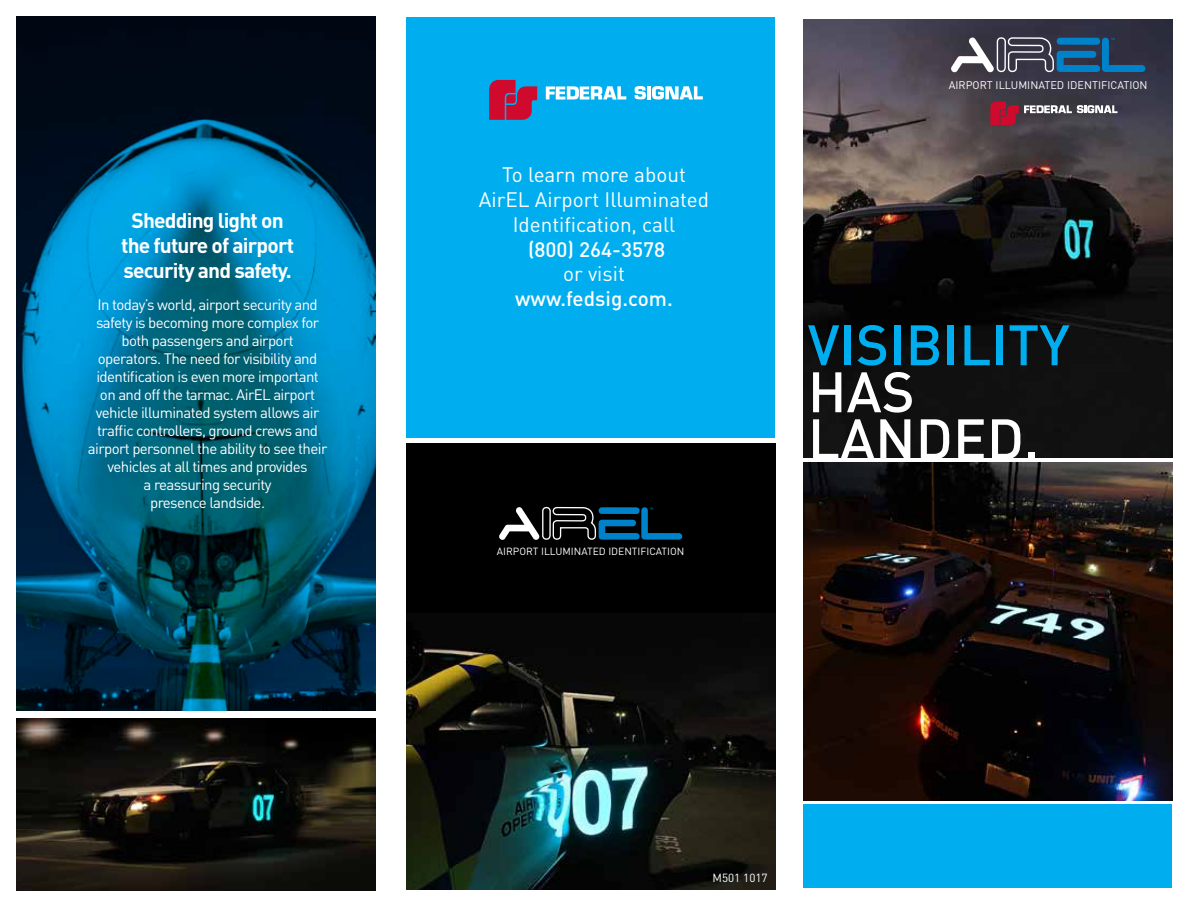
<style>
.page{position:relative;width:1188px;height:918px;background:#fff}
.page>*{position:absolute;margin:0;border:0;box-sizing:border-box;transform-origin:0 0}
.t1{font:500 56.1px "DIN";color:#00aeef}
.t2{font:500 56.1px/47px "DIN";color:#fff}
.t3{font:700 21px/25.2px "DIN";letter-spacing:-.04em;color:#fff;text-align:center}
.t4{font:20.7px/24.9px "DIN";color:#fff;text-align:center}
.t5{font:500 20.7px "DIN";color:#fff}
.t6{font:15px/18px "DIN";letter-spacing:-.04em;color:#fff;text-align:center}
.t7{font:11.7px "DIN";color:#fff}
.t8{font:10.95px "DIN";color:#fff}
.t9{font:10.35px "DIN";color:#fff}
</style>
<div class="page">
<img style="left:804px;top:19px;width:368px;height:439px">
<img style="left:16px;top:16px;width:360px;height:695px">
<img style="left:804px;top:462px;width:368px;height:338px">
<svg style="left:950px;top:36px;width:195px;height:38px;background:#445a73"></svg>
<div style="left:407px;top:18px;width:368px;height:420px;background:#00aeef"></div>
<div style="left:406px;top:444px;width:369px;height:446px;background:#000"></div>
<img style="left:406px;top:641px;width:369px;height:249px">
<svg style="left:499px;top:506px;width:183px;height:34px"></svg>
<div style="left:804px;top:805px;width:368px;height:83px;background:#00aeef"></div>
<img style="left:16px;top:718px;width:360px;height:172px">
<svg style="left:990px;top:102px;width:127px;height:23px;background:#78525e"></svg>
<svg style="left:635px;top:86px;width:11px;height:13px"></svg>
<hr style="left:647px;top:86px;width:4px;height:13px;background:#fff">
<svg style="left:652px;top:86px;width:51px;height:14px"></svg>
<svg style="left:546px;top:86px;width:80px;height:14px"></svg>
<svg style="left:489px;top:80px;width:48px;height:40px"></svg>
<h2 class="t3" style="left:121px;top:207px;width:174px">Shedding light on the future of airport security and safety.</h2>
<p class="t6" style="left:88px;top:295px;width:241px">In today’s world, airport security and safety is becoming more complex for both passengers and airport<br>operators. The need for visibility and identification is even more important on and off the tarmac. AirEL airport vehicle illuminated system allows air traffic controllers, ground crews and airport personnel the ability to see their vehicles at all times and provides<br>a reassuring security<br>presence landside.</p>
<h3 class="t4" style="left:479px;top:162px;width:232px">To learn more about<br>AirEL Airport Illuminated<br>Identification, call</h3>
<h3 class="t5" style="left:528px;top:236px;width:139px">(800) 264-3578</h3>
<h3 class="t4" style="left:563px;top:261px;width:63px">or visit</h3>
<h3 class="t5" style="left:515px;top:286px;width:159px">www.fedsig.com.</h3>
<p class="t9" style="left:497px;top:545px;width:189px">AIRPORT ILLUMINATED IDENTIFICATION</p>
<p class="t8" style="left:949px;top:78px;width:200px">AIRPORT ILLUMINATED IDENTIFICATION</p>
<h1 class="t1" style="left:808px;top:309px;width:264px">VISIBILITY</h1>
<h1 class="t2" style="left:808px;top:367px;width:233px">HAS<br>LANDED.</h1>
<p class="t7" style="left:713px;top:871px;width:57px">M501 1017</p>
</div>
